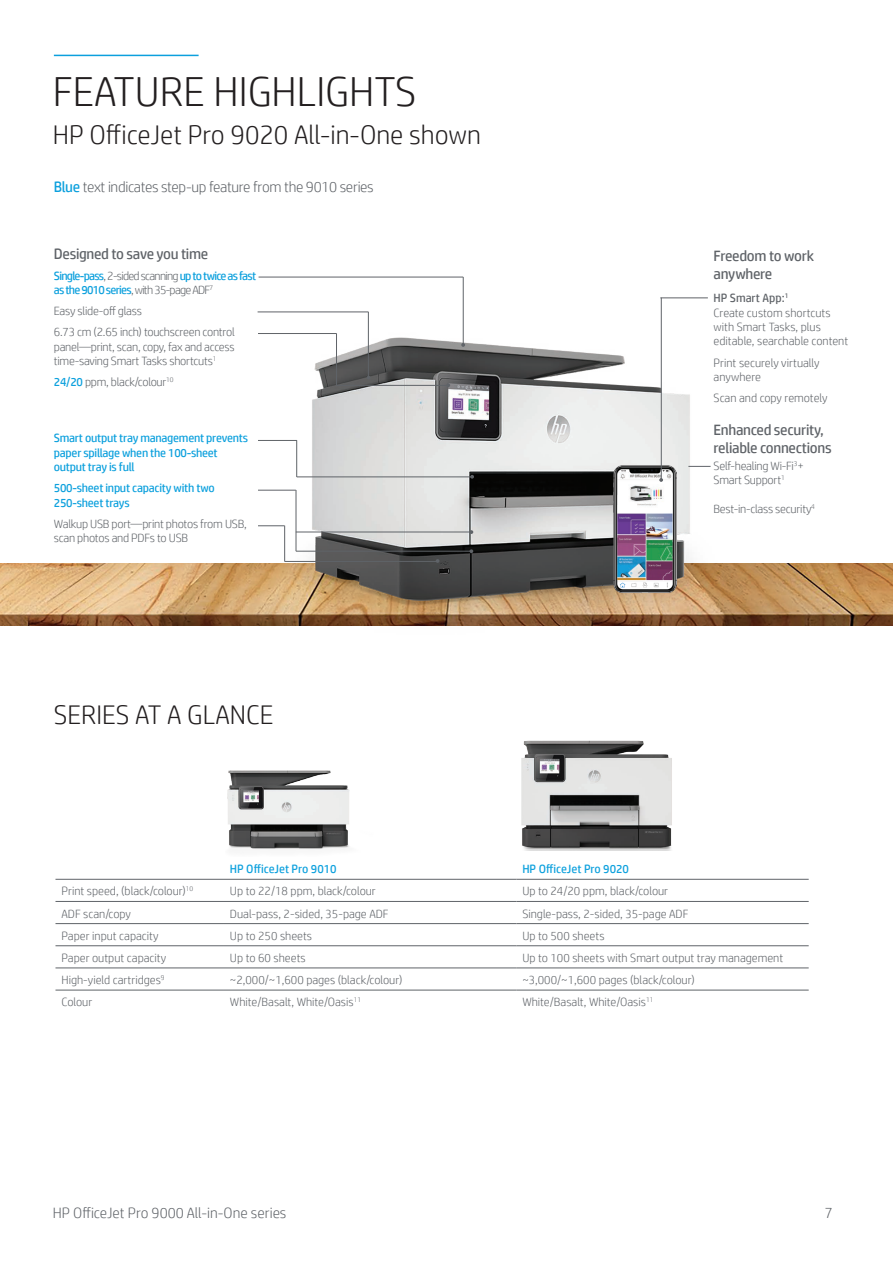
<style>
.page{position:relative;width:893px;height:1263px;background:#fff}
.page>*{position:absolute;margin:0;border:0;box-sizing:border-box;transform-origin:0 0}
.t1{font:300 42px "HP Simplified";color:#231f20}
.t2{font:300 27px "HP Simplified";color:#231f20}
.t3{font:15px/18px "HP Simplified";letter-spacing:-.02em;color:#5f6368}
.t4{font:300 15px "HP Simplified";letter-spacing:-.02em;color:#5f6368}
.t5{font:300 15px "HP Simplified";color:#5f6368}
.t6{font:300 12px/14.4px "HP Simplified";letter-spacing:-.005em;color:#5f6368}
.t7{font:12px/14.4px "HP Simplified";letter-spacing:-.02em;color:#0ca0dd}
.t8{font:12px/14.4px "HP Simplified";letter-spacing:-.06em;color:#0ca0dd}
.t9{font:12px "HP Simplified";color:#0ca0dd}
.s1{font-weight:400;color:#0ca0dd}
.s2{font-weight:300;color:#5f6368}
.s3{font-weight:400}
</style>
<div class="page">
<img style="left:0;top:564px;width:893px;height:61px">
<img style="left:189px;top:294px;width:621px;height:332px">
<img style="left:613px;top:466px;width:64px;height:127px">
<hr style="left:54px;top:55px;width:145px;height:1px;background:#0ca0dd">
<hr style="left:55px;top:879px;width:169px;height:1px;background:#5f6368">
<hr style="left:224px;top:879px;width:292px;height:1px;background:#5f6368">
<hr style="left:516px;top:879px;width:293px;height:1px;background:#5f6368">
<hr style="left:55px;top:901px;width:169px;height:1px;background:#5f6368">
<hr style="left:224px;top:901px;width:292px;height:1px;background:#5f6368">
<hr style="left:516px;top:901px;width:293px;height:1px;background:#5f6368">
<hr style="left:55px;top:923px;width:169px;height:1px;background:#5f6368">
<hr style="left:224px;top:923px;width:292px;height:1px;background:#5f6368">
<hr style="left:516px;top:923px;width:293px;height:1px;background:#5f6368">
<hr style="left:55px;top:945px;width:169px;height:1px;background:#5f6368">
<hr style="left:224px;top:945px;width:292px;height:1px;background:#5f6368">
<hr style="left:516px;top:945px;width:293px;height:1px;background:#5f6368">
<hr style="left:55px;top:968px;width:169px;height:1px;background:#5f6368">
<hr style="left:224px;top:968px;width:292px;height:1px;background:#5f6368">
<hr style="left:516px;top:968px;width:293px;height:1px;background:#5f6368">
<hr style="left:55px;top:990px;width:169px;height:1px;background:#5f6368">
<hr style="left:224px;top:990px;width:292px;height:1px;background:#5f6368">
<hr style="left:516px;top:990px;width:293px;height:1px;background:#5f6368">
<svg style="left:470px;top:475px;width:4px;height:4px"></svg>
<svg style="left:469px;top:549px;width:4px;height:4px"></svg>
<svg style="left:469px;top:530px;width:4px;height:4px"></svg>
<svg style="left:461px;top:343px;width:4px;height:4px"></svg>
<svg style="left:446px;top:383px;width:4px;height:4px"></svg>
<hr style="left:297px;top:477px;width:174px;height:1px;background:#5f6368">
<hr style="left:296px;top:551px;width:175px;height:1px;background:#5f6368">
<hr style="left:296px;top:532px;width:175px;height:1px;background:#5f6368">
<hr style="left:258px;top:440px;width:39px;height:1px;background:#5f6368">
<hr style="left:296px;top:440px;width:1px;height:37px;background:#5f6368">
<hr style="left:258px;top:490px;width:38px;height:1px;background:#5f6368">
<hr style="left:296px;top:490px;width:1px;height:61px;background:#5f6368">
<hr style="left:284px;top:561px;width:154px;height:1px;background:#5f6368">
<svg style="left:258px;top:525px;width:26px;height:1px"></svg>
<hr style="left:284px;top:526px;width:1px;height:35px;background:#5f6368">
<hr style="left:336px;top:385px;width:112px;height:1px;background:#5f6368">
<hr style="left:258px;top:333px;width:78px;height:1px;background:#5f6368">
<hr style="left:336px;top:333px;width:1px;height:52px;background:#5f6368">
<hr style="left:259px;top:277px;width:204px;height:1px;background:#5f6368">
<hr style="left:463px;top:277px;width:1px;height:67px;background:#5f6368">
<hr style="left:258px;top:312px;width:110px;height:1px;background:#5f6368">
<hr style="left:368px;top:312px;width:1px;height:65px;background:#5f6368">
<hr style="left:660px;top:298px;width:48px;height:1px;background:#5f6368">
<svg style="left:688px;top:466px;width:23px;height:1px"></svg>
<hr style="left:661px;top:298px;width:1px;height:182px;background:#5f6368">
<svg style="left:659px;top:478px;width:4px;height:4px"></svg>
<img style="left:227px;top:770px;width:123px;height:80px">
<img style="left:521px;top:740px;width:151px;height:110px">
<h1 class="t1" style="left:53px;top:64px;width:365px">FEATURE HIGHLIGHTS</h1>
<h2 class="t2" style="left:53px;top:117px;width:430px">HP OfficeJet Pro 9020 All-in-One shown</h2>
<p class="t4" style="left:54px;top:177px;width:321px"><span class="s1">Blue</span> text indicates step-up feature from the 9010 series</p>
<p class="t3" style="left:54px;top:244px;width:156px">Designed to save you time</p>
<p class="t8" style="left:54px;top:268px;width:204px">Single-pass<span class="s2">, 2-sided scanning</span> up to twice as fast as the 9010 series<span class="s2">, with 35-page ADF</span><sup>7</sup></p>
<p class="t6" style="left:54px;top:300px;width:182px;line-height:21.1px">Easy slide-off glass<br>6.73 cm (2.65 inch) touchscreen control</p>
<p class="t6" style="left:54px;top:339px;width:182px">panel—print, scan, copy, fax and access time-saving Smart Tasks shortcuts<sup>1</sup></p>
<p class="t6" style="left:54px;top:375px;width:121px"><span class="s1">24/20</span> ppm, black/colour<sup>10</sup></p>
<p class="t7" style="left:54px;top:431px;width:196px">Smart output tray management prevents paper spillage when the 100-sheet output tray is full</p>
<p class="t7" style="left:54px;top:481px;width:162px">500-sheet input capacity with two<br>250-sheet trays</p>
<p class="t6" style="left:54px;top:516px;width:194px">Walkup USB port—print photos from USB, scan photos and PDFs to USB</p>
<h2 class="t2" style="left:54px;top:696px;width:221px">SERIES AT A GLANCE</h2>
<p class="t9" style="left:230px;top:861px;width:108px">HP OfficeJet Pro 9010</p>
<p class="t9" style="left:522px;top:861px;width:108px">HP OfficeJet Pro 9020</p>
<p class="t3" style="left:714px;top:246px;width:102px">Freedom to work anywhere</p>
<p class="t6" style="left:714px;top:290px;width:136px"><span class="s3">HP Smart App:</span><sup>1<br></sup>Create custom shortcuts with Smart Tasks, plus editable, searchable content</p>
<p class="t6" style="left:714px;top:355px;width:108px">Print securely virtually anywhere</p>
<p class="t6" style="left:714px;top:390px;width:115px">Scan and copy remotely</p>
<p class="t3" style="left:714px;top:420px;width:120px">Enhanced security, reliable connections</p>
<p class="t6" style="left:714px;top:458px;width:92px">Self-healing Wi-Fi<sup>3</sup>+<br>Smart Support<sup>1</sup></p>
<p class="t6" style="left:714px;top:501px;width:103px">Best-in-class security<sup>4</sup></p>
<p class="t6" style="left:61px;top:884px;width:133px">Print speed, (black/colour)<sup>10</sup></p>
<p class="t6" style="left:230px;top:884px;width:147px">Up to 22/18 ppm, black/colour</p>
<p class="t6" style="left:522px;top:884px;width:147px">Up to 24/20 ppm, black/colour</p>
<p class="t6" style="left:61px;top:906px;width:71px">ADF scan/copy</p>
<p class="t6" style="left:230px;top:906px;width:160px">Dual-pass, 2-sided, 35-page ADF</p>
<p class="t6" style="left:522px;top:906px;width:168px">Single-pass, 2-sided, 35-page ADF</p>
<p class="t6" style="left:61px;top:928px;width:99px">Paper input capacity</p>
<p class="t6" style="left:230px;top:928px;width:84px">Up to 250 sheets</p>
<p class="t6" style="left:522px;top:928px;width:84px">Up to 500 sheets</p>
<p class="t6" style="left:61px;top:950px;width:106px">Paper output capacity</p>
<p class="t6" style="left:230px;top:950px;width:77px">Up to 60 sheets</p>
<p class="t6" style="left:522px;top:950px;width:262px">Up to 100 sheets with Smart output tray management</p>
<p class="t6" style="left:61px;top:972px;width:105px">High-yield cartridges<sup>9</sup></p>
<p class="t6" style="left:230px;top:972px;width:174px">~2,000/~1,600 pages (black/colour)</p>
<p class="t6" style="left:522px;top:972px;width:174px">~3,000/~1,600 pages (black/colour)</p>
<p class="t6" style="left:61px;top:994px;width:32px">Colour</p>
<p class="t6" style="left:230px;top:994px;width:133px">White/Basalt, White/Oasis<sup>11</sup></p>
<p class="t6" style="left:522px;top:994px;width:133px">White/Basalt, White/Oasis<sup>11</sup></p>
<p class="t5" style="left:53px;top:1203px;width:235px">HP OfficeJet Pro 9000 All-in-One series</p>
<p class="t4" style="left:825px;top:1203px;width:10px">7</p>
</div>
